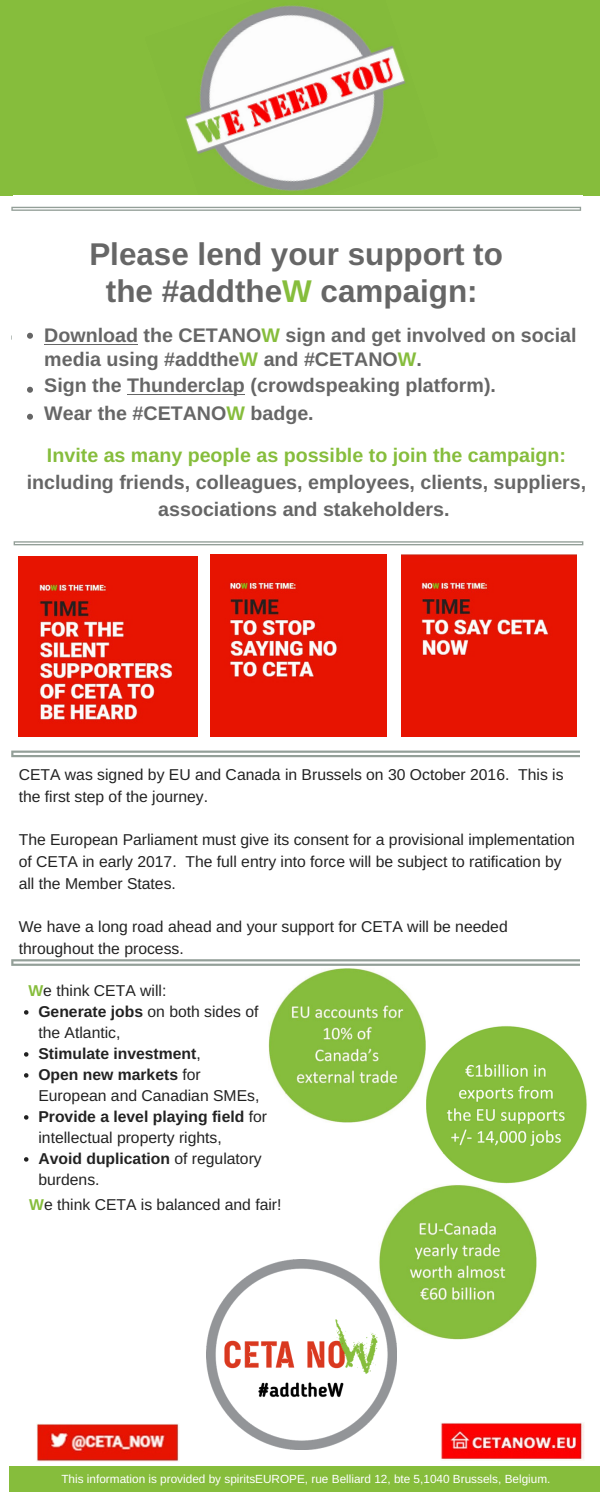
<style>
.page{position:relative;width:600px;height:1499px;background:#fff}
.page>*{position:absolute;margin:0;border:0;box-sizing:border-box;transform-origin:0 0}
.t1{font:700 31.4px/37.5px "Arimo";color:#666;text-align:center}
.t2{font:700 19.7px/27px "Arimo";color:#666;text-align:center}
.t3{font:700 19.7px "Arimo";color:#86bd3c}
.t4{font:700 19.6px/25.3px "Arimo";color:#666}
.t5{font:15.7px/21px "Arimo";color:#222}
.t6{font:11.8px "Arimo";color:#fff}
.s1{color:#86bd3c}
.s2{font-weight:700;color:#86bd3c}
.s3{font-weight:700}
</style>
<div class="page">
<div style="left:0;top:0;width:600px;height:196px;background:#86bd3c"></div>
<img style="left:146px;top:5px;width:292px;height:191px">
<svg style="left:11px;top:207px;width:570px;height:4px"></svg>
<svg style="left:11px;top:333px;width:22px;height:7px"></svg>
<hr style="left:44px;top:344px;width:94px;height:1px;background:#666">
<svg style="left:27px;top:387px;width:6px;height:6px"></svg>
<svg style="left:27px;top:414px;width:6px;height:6px"></svg>
<hr style="left:127px;top:394px;width:118px;height:1px;background:#666">
<div style="left:10px;top:1466px;width:590px;height:25px;background:#86bd3c"></div>
<svg style="left:24px;top:1010px;width:4px;height:5px"></svg>
<svg style="left:24px;top:1052px;width:4px;height:5px"></svg>
<svg style="left:24px;top:1073px;width:4px;height:5px"></svg>
<svg style="left:24px;top:1115px;width:4px;height:5px"></svg>
<svg style="left:24px;top:1157px;width:4px;height:5px"></svg>
<img style="left:379px;top:1185px;width:158px;height:155px">
<img style="left:206px;top:1259px;width:191px;height:191px">
<svg style="left:14px;top:541px;width:569px;height:4px"></svg>
<img style="left:401px;top:554px;width:176px;height:183px">
<img style="left:211px;top:555px;width:175px;height:182px">
<img style="left:18px;top:556px;width:179px;height:181px">
<img style="left:440px;top:1422px;width:144px;height:38px">
<img style="left:36px;top:1423px;width:144px;height:39px">
<img style="left:425px;top:1026px;width:162px;height:158px">
<img style="left:268px;top:969px;width:157px;height:153px">
<svg style="left:11px;top:751px;width:569px;height:6px"></svg>
<svg style="left:11px;top:959px;width:569px;height:7px;background:#bac1bd"></svg>
<h1 class="t1" style="left:89px;top:235px;width:415px">Please lend your support to the #addthe<span class="s1">W</span> campaign:</h1>
<p class="t4" style="left:44px;top:322px;width:534px">Download the CETANO<span class="s1">W</span> sign and get involved on social media using #addthe<span class="s1">W</span> and #CETANO<span class="s1">W</span>.<br>Sign the Thunderclap (crowdspeaking platform).</p>
<p class="t4" style="left:44px;top:401px;width:271px">Wear the #CETANO<span class="s1">W</span> badge.</p>
<p class="t3" style="left:47px;top:444px;width:521px">Invite as many people as possible to join the campaign:</p>
<p class="t2" style="left:27px;top:468px;width:561px">including friends, colleagues, employees, clients, suppliers, associations and stakeholders.</p>
<p class="t5" style="left:19px;top:763px;width:546px;line-height:21.8px">CETA was signed by EU and Canada in Brussels on 30 October 2016. This is the first step of the journey.</p>
<p class="t5" style="left:19px;top:829px;width:558px;line-height:21.8px">The European Parliament must give its consent for a provisional implementation of CETA in early 2017. The full entry into force will be subject to ratification by all the Member States.</p>
<p class="t5" style="left:19px;top:916px;width:491px;line-height:21.8px">We have a long road ahead and your support for CETA will be needed throughout the process.</p>
<p class="t5" style="left:38px;top:980px;width:230px;text-indent:-10px"><span class="s2">W</span>e think CETA will:<br><span class="s3">Generate jobs</span> on both sides of the Atlantic,<br><span class="s3">Stimulate investment</span>,<br><span class="s3">Open new markets</span> for<br>European and Canadian SMEs,<br><span class="s3">Provide a level playing field</span> for intellectual property rights,<br><span class="s3">Avoid duplication</span> of regulatory burdens.</p>
<p class="t5" style="left:29px;top:1194px;width:254px"><span class="s2">W</span>e think CETA is balanced and fair!</p>
<p class="t6" style="left:61px;top:1472px;width:491px">This information is provided by spiritsEUROPE, rue Belliard 12, bte 5,1040 Brussels, Belgium.</p>
</div>
